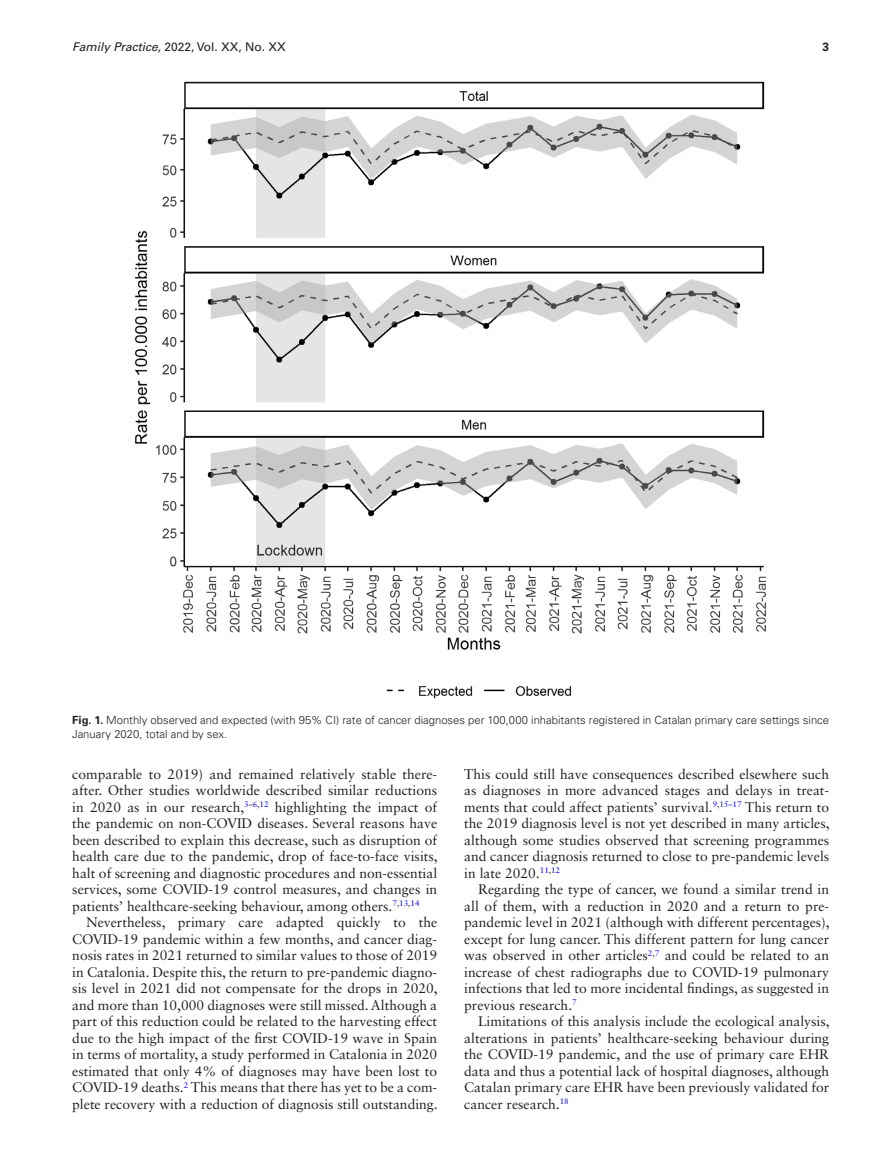
<style>
.page{position:relative;width:893px;height:1174px;background:#fff}
.page>*{position:absolute;margin:0;border:0;box-sizing:border-box;transform-origin:0 0}
.BIR_TextInd{font:13.8px/16.5px "Sabon LT Std";color:#231f20;text-align:justify}
.BIR_Text{font:13.8px/16.5px "Sabon LT Std";color:#231f20;text-align:justify}
.t1{font:12px "Univers LT Std";color:#231f20}
.t2{font:700 12px "Univers LT Std";color:#231f20}
.FigCapt{font:300 11.25px/14.2px "Univers LT Std";color:#231f20}
.s1{font-style:italic}
.s2{font-weight:700}
</style>
<div class="page">
<img style="left:135px;top:81px;width:631px;height:618px">
<p class="t1" style="left:72px;top:40px;width:215px"><span class="s1">Family Practice</span>, 2022, Vol. XX, No. XX</p>
<p class="t2" style="left:822px;top:40px;width:8px">3</p>
<p class="FigCapt" style="left:72px;top:712px;width:758px"><span class="s2">Fig. 1.</span> Monthly observed and expected (with 95% CI) rate of cancer diagnoses per 100,000 inhabitants registered in Catalan primary care settings since<br>January 2020, total and by sex.</p>
<p class="BIR_Text" style="left:72px;top:765px;width:367px">comparable to 2019) and remained relatively stable there&shy;after. Other studies worldwide described similar reductions in 2020 as in our research,<sup>3</sup><sup>–</sup><sup>6</sup><sup>,</sup><sup>12</sup> highlighting the impact of the pandemic on non-COVID diseases. Several reasons have been described to explain this decrease, such as disruption of health care due to the pandemic, drop of face-to-face visits, halt of screening and diagnostic procedures and non-essential services, some COVID-19 control measures, and changes in patients’ healthcare-seeking behaviour, among others.<sup>7</sup><sup>,</sup><sup>13</sup><sup>,</sup><sup>14</sup></p>
<p class="BIR_TextInd" style="left:72px;top:914px;width:367px;text-indent:14px">Nevertheless, primary care adapted quickly to the COVID-19 pandemic within a few months, and cancer diag&shy;nosis rates in 2021 returned to similar values to those of 2019 in Catalonia. Despite this, the return to pre-pandemic diagno&shy;sis level in 2021 did not compensate for the drops in 2020, and more than 10,000 diagnoses were still missed. Although a part of this reduction could be related to the harvesting effect due to the high impact of the first COVID-19 wave in Spain in terms of mortality, a study performed in Catalonia in 2020 estimated that only 4% of diagnoses may have been lost to COVID-19 deaths.<sup>2</sup> This means that there has yet to be a com&shy;plete recovery with a reduction of diagnosis still outstanding.</p>
<p class="BIR_TextInd" style="left:464px;top:765px;width:367px">This could still have consequences described elsewhere such as diagnoses in more advanced stages and delays in treat&shy;ments that could affect patients’ survival.<sup>9</sup><sup>,</sup><sup>15–17</sup> This return to the 2019 diagnosis level is not yet described in many articles, although some studies observed that screening programmes and cancer diagnosis returned to close to pre-pandemic levels in late 2020.<sup>11</sup><sup>,</sup><sup>12</sup></p>
<p class="BIR_TextInd" style="left:464px;top:881px;width:367px;text-indent:14px">Regarding the type of cancer, we found a similar trend in all of them, with a reduction in 2020 and a return to pre&shy;pandemic level in 2021 (although with different percentages), except for lung cancer. This different pattern for lung cancer was observed in other articles<sup>2</sup><sup>,</sup><sup>7</sup> and could be related to an increase of chest radiographs due to COVID-19 pulmonary infections that led to more incidental findings, as suggested in previous research.<sup>7</sup></p>
<p class="BIR_TextInd" style="left:464px;top:1013px;width:367px;text-indent:14px">Limitations of this analysis include the ecological analysis, alterations in patients’ healthcare-seeking behaviour during the COVID-19 pandemic, and the use of primary care EHR data and thus a potential lack of hospital diagnoses, although Catalan primary care EHR have been previously validated for cancer research.<sup>18</sup></p>
</div>
